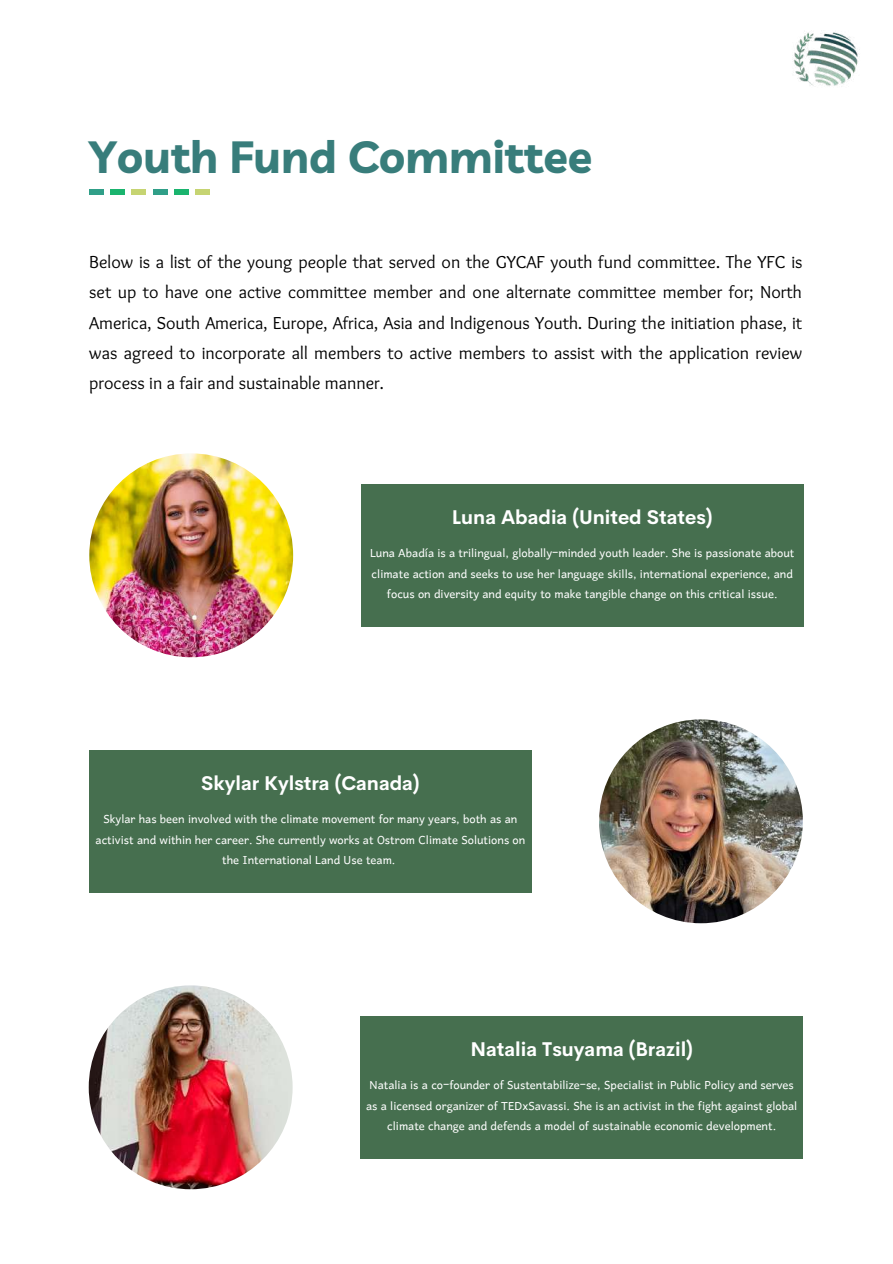
<style>
.page{position:relative;width:893px;height:1264px;background:#fff}
.page>*{position:absolute;margin:0;border:0;box-sizing:border-box;transform-origin:0 0}
.t1{font:700 45px "Livvic";color:#387d7b}
.t2{font:700 19.5px "Cerebri Sans";color:#fff}
.t3{font:18px/30.3px "Sukar Regular";color:#000;text-align:justify}
.t4{font:15px/20.2px "Harmattan";color:#fff;text-align:center}
</style>
<div class="page">
<div style="left:110px;top:190px;width:15px;height:5px;background:#1ab46e"></div>
<div style="left:89px;top:190px;width:15px;height:5px;background:#309f88"></div>
<div style="left:131px;top:190px;width:15px;height:5px;background:#c6d472"></div>
<div style="left:174px;top:190px;width:14px;height:5px;background:#1ab46e"></div>
<div style="left:153px;top:190px;width:14px;height:5px;background:#309f88"></div>
<div style="left:195px;top:190px;width:14px;height:5px;background:#c6d472"></div>
<img style="left:793px;top:32px;width:65px;height:54px">
<div style="left:361px;top:484px;width:442px;height:142px;background:#466f4f"></div>
<img style="left:89px;top:453px;width:204px;height:204px;border-radius:50%">
<div style="left:89px;top:750px;width:442px;height:142px;background:#466f4f"></div>
<img style="left:599px;top:719px;width:203px;height:204px;border-radius:50%">
<div style="left:360px;top:1016px;width:442px;height:142px;background:#466f4f"></div>
<img style="left:89px;top:985px;width:203px;height:204px;border-radius:50%">
<h1 class="t1" style="left:89px;top:128px;width:504px">Youth Fund Committee</h1>
<p class="t3" style="left:89px;top:248px;width:714px">Below is a list of the young people that served on the GYCAF youth fund committee. The YFC is set up to have one active committee member and one alternate committee member for; North America, South America, Europe, Africa, Asia and Indigenous Youth. During the initiation phase, it was agreed to incorporate all members to active members to assist with the application review process in a fair and sustainable manner.</p>
<h2 class="t2" style="left:452px;top:504px;width:262px">Luna Abadia (United States)</h2>
<p class="t4" style="left:370px;top:542px;width:426px">Luna Abadía is a trilingual, globally-minded youth leader. She is passionate about climate action and seeks to use her language skills, international experience, and focus on diversity and equity to make tangible change on this critical issue.</p>
<h2 class="t2" style="left:201px;top:770px;width:220px">Skylar Kylstra (Canada)</h2>
<p class="t4" style="left:96px;top:808px;width:431px">Skylar has been involved with the climate movement for many years, both as an activist and within her career. She currently works at Ostrom Climate Solutions on the International Land Use team.</p>
<h2 class="t2" style="left:470px;top:1036px;width:224px">Natalia Tsuyama (Brazil)</h2>
<p class="t4" style="left:366px;top:1073px;width:433px">Natalia is a co-founder of Sustentabilize-se, Specialist in Public Policy and serves as a licensed organizer of TEDxSavassi. She is an activist in the fight against global climate change and defends a model of sustainable economic development.</p>
</div>
